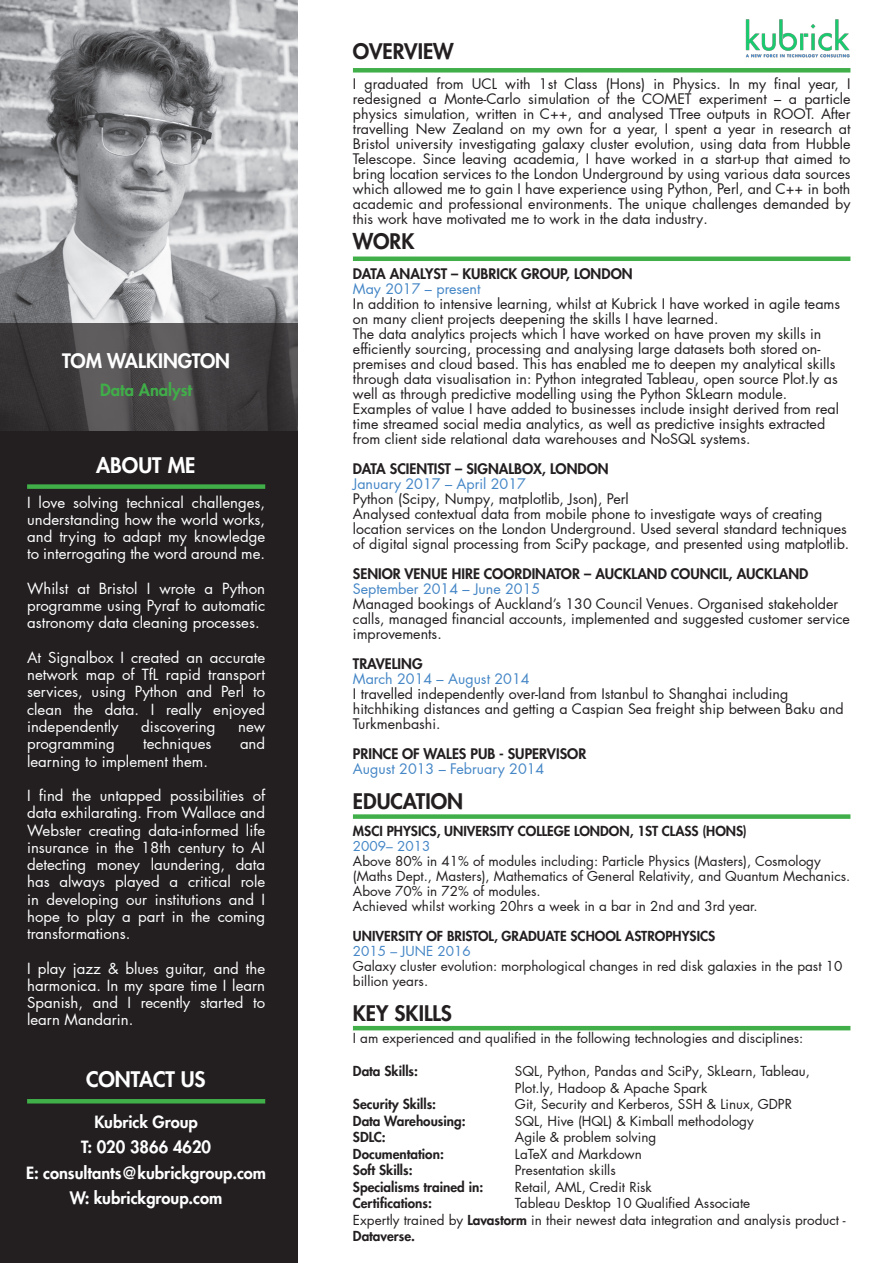
<style>
.page{position:relative;width:893px;height:1263px;background:#fff}
.page>*{position:absolute;margin:0;border:0;box-sizing:border-box;transform-origin:0 0}
.t1{font:800 21px "Futura LT Pro";color:#231f20}
.t2{font:800 21px "Futura LT Pro";color:#fff}
.t3{font:800 19.5px "Futura LT Pro";color:#fff}
.t4{font:800 16.5px "Futura LT Pro";color:#fff}
.t5{font:800 16.5px "Futura LT Pro";color:#40ae49}
.t6{font:15px/17.2px "Futura LT Pro";color:#fff;text-align:justify}
.t7{font:14.25px/15px "Futura LT Pro";color:#231f20}
.t8{font:800 14.25px "Futura LT Pro";color:#231f20}
.t9{font:14.25px "Futura LT Pro";color:#4486c6}
.t10{font:13.5px/15px "Futura LT Pro";color:#231f20}
.t11{font:800 13.5px "Futura LT Pro";color:#231f20}
.s1{font-weight:800}
.s2{color:#4486c6}
</style>
<div class="page">
<div style="left:353px;top:68px;width:497px;height:5px;background:#40ae49"></div>
<div style="left:353px;top:256px;width:497px;height:5px;background:#40ae49"></div>
<div style="left:353px;top:814px;width:497px;height:5px;background:#40ae49"></div>
<img style="left:745px;top:19px;width:105px;height:39px">
<hr style="left:353px;top:1026px;width:497px;height:4px;background:#40ae49">
<div style="left:0;top:0;width:298px;height:1263px;background:#231f20"></div>
<div style="left:27px;top:484px;width:238px;height:5px;background:#40ae49"></div>
<img style="left:0;top:0;width:298px;height:323px">
<svg style="left:0;top:323px;width:298px;height:108px;background:#444243"></svg>
<hr style="left:27px;top:1099px;width:238px;height:4px;background:#40ae49">
<p class="t3" style="left:62px;top:345px;width:169px">TOM WALKINGTON</p>
<p class="t5" style="left:100px;top:377px;width:93px">Data Analyst</p>
<p class="t2" style="left:96px;top:449px;width:101px">ABOUT ME</p>
<p class="t6" style="left:27px;top:493px;width:240px">I love solving technical challenges, understanding how the world works, and trying to adapt my knowledge to interrogating the word around me.</p>
<p class="t6" style="left:27px;top:580px;width:240px">Whilst at Bristol I wrote a Python programme using Pyraf to automatic astronomy data cleaning processes.</p>
<p class="t6" style="left:27px;top:649px;width:240px">At Signalbox I created an accurate network map of TfL rapid transport services, using Python and Perl to clean the data. I really enjoyed independently</p>
<p class="t6" style="left:141px;top:718px;width:76px">discovering</p>
<p class="t6" style="left:238px;top:718px;width:29px">new</p>
<p class="t6" style="left:27px;top:735px;width:89px">programming</p>
<p class="t6" style="left:143px;top:735px;width:70px">techniques</p>
<p class="t6" style="left:240px;top:735px;width:27px">and</p>
<p class="t6" style="left:27px;top:752px;width:182px">learning to implement them.</p>
<p class="t6" style="left:27px;top:787px;width:240px">I find the untapped possibilities of data exhilarating. From Wallace and Webster creating data-informed life insurance in the 18th century to AI detecting money laundering, data has always played a critical role in developing our institutions and I hope to play a part in the coming transformations.</p>
<p class="t6" style="left:27px;top:959px;width:240px">I play jazz &amp; blues guitar, and the harmonica. In my spare time I learn Spanish, and I recently started to learn Mandarin.</p>
<p class="t2" style="left:86px;top:1063px;width:121px">CONTACT US</p>
<p class="t4" style="left:94px;top:1109px;width:105px">Kubrick Group</p>
<p class="t4" style="left:81px;top:1135px;width:131px">T: 020 3866 4620</p>
<p class="t4" style="left:26px;top:1160px;width:241px">E: consultants@kubrickgroup.com</p>
<p class="t4" style="left:70px;top:1186px;width:154px">W: kubrickgroup.com</p>
<p class="t1" style="left:353px;top:35px;width:102px">OVERVIEW</p>
<p class="t7" style="left:353px;top:76px;width:499px;text-align:justify">I graduated from UCL with 1st Class (Hons) in Physics. In my final year, I redesigned a Monte-Carlo simulation of the COMET experiment – a particle physics simulation, written in C++, and analysed TTree outputs in ROOT. After travelling New Zealand on my own for a year, I spent a year in research at Bristol university investigating galaxy cluster evolution, using data from Hubble Telescope. Since leaving academia, I have worked in a start-up that aimed to bring location services to the London Underground by using various data sources which allowed me to gain I have experience using Python, Perl, and C++ in both academic and professional environments. The unique challenges demanded by this work have motivated me to work in the data industry.</p>
<p class="t1" style="left:353px;top:225px;width:63px">WORK</p>
<p class="t8" style="left:353px;top:263px;width:281px">DATA ANALYST – KUBRICK GROUP, LONDON</p>
<p class="t9" style="left:353px;top:279px;width:129px">May 2017 – present</p>
<p class="t7" style="left:353px;top:296px;width:489px">In addition to intensive learning, whilst at Kubrick I have worked in agile teams on many client projects deepening the skills I have learned.</p>
<p class="t7" style="left:353px;top:326px;width:486px">The data analytics projects which I have worked on have proven my skills in efficiently sourcing, processing and analysing large datasets both stored on&shy;premises and cloud based. This has enabled me to deepen my analytical skills through data visualisation in: Python integrated Tableau, open source Plot.ly as well as through predictive modelling using the Python SkLearn module.</p>
<p class="t7" style="left:353px;top:401px;width:487px">Examples of value I have added to businesses include insight derived from real time streamed social media analytics, as well as predictive insights extracted from client side relational data warehouses and NoSQL systems.</p>
<p class="t8" style="left:353px;top:458px;width:257px">DATA SCIENTIST – SIGNALBOX, LONDON</p>
<p class="t9" style="left:353px;top:474px;width:175px">January 2017 – April 2017</p>
<p class="t7" style="left:353px;top:491px;width:277px">Python (Scipy, Numpy, matplotlib, Json), Perl</p>
<p class="t7" style="left:353px;top:506px;width:498px">Analysed contextual data from mobile phone to investigate ways of creating location services on the London Underground. Used several standard techniques of digital signal processing from SciPy package, and presented using matplotlib.</p>
<p class="t8" style="left:353px;top:563px;width:457px">SENIOR VENUE HIRE COORDINATOR – AUCKLAND COUNCIL, AUCKLAND</p>
<p class="t9" style="left:353px;top:579px;width:189px">September 2014 – June 2015</p>
<p class="t7" style="left:353px;top:596px;width:498px">Managed bookings of Auckland’s 130 Council Venues. Organised stakeholder calls, managed financial accounts, implemented and suggested customer service improvements.</p>
<p class="t8" style="left:353px;top:653px;width:71px">TRAVELING</p>
<p class="t9" style="left:353px;top:669px;width:178px">March 2014 – August 2014</p>
<p class="t7" style="left:353px;top:686px;width:492px">I travelled independently over-land from Istanbul to Shanghai including hitchhiking distances and getting a Caspian Sea freight ship between Baku and<br>Turkmenbashi.</p>
<p class="t8" style="left:353px;top:743px;width:235px">PRINCE OF WALES PUB - SUPERVISOR</p>
<p class="t9" style="left:353px;top:759px;width:193px">August 2013 – February 2014</p>
<p class="t1" style="left:353px;top:786px;width:112px">EDUCATION</p>
<p class="t10" style="left:353px;top:823px;width:499px"><span class="s1">MSCI PHYSICS, UNIVERSITY COLLEGE LONDON, 1ST CLASS (HONS)<br></span><span class="s2">2009– 2013<br></span>Above 80% in 41% of modules including: Particle Physics (Masters), Cosmology (Maths Dept., Masters), Mathematics of General Relativity, and Quantum Mechanics.<br>Above 70% in 72% of modules.</p>
<p class="t10" style="left:353px;top:898px;width:406px">Achieved whilst working 20hrs a week in a bar in 2nd and 3rd year.</p>
<p class="t10" style="left:353px;top:928px;width:491px"><span class="s1">UNIVERSITY OF BRISTOL, GRADUATE SCHOOL ASTROPHYSICS<br></span><span class="s2">2015 – JUNE 2016<br></span>Galaxy cluster evolution: morphological changes in red disk galaxies in the past 10 billion years.</p>
<p class="t1" style="left:353px;top:997px;width:100px">KEY SKILLS</p>
<p class="t10" style="left:353px;top:1030px;width:452px">I am experienced and qualified in the following technologies and disciplines:</p>
<p class="t11" style="left:353px;top:1061px;width:67px">Data Skills:</p>
<p class="t10" style="left:515px;top:1063px;width:296px;line-height:16.5px">SQL, Python, Pandas and SciPy, SkLearn, Tableau,<br>Plot.ly, Hadoop &amp; Apache Spark</p>
<p class="t11" style="left:353px;top:1094px;width:85px">Security Skills:</p>
<p class="t10" style="left:515px;top:1096px;width:279px">Git, Security and Kerberos, SSH &amp; Linux, GDPR</p>
<p class="t11" style="left:353px;top:1110px;width:114px">Data Warehousing:</p>
<p class="t10" style="left:515px;top:1113px;width:240px">SQL, Hive (HQL) &amp; Kimball methodology</p>
<p class="t11" style="left:353px;top:1127px;width:34px">SDLC:</p>
<p class="t10" style="left:515px;top:1129px;width:143px">Agile &amp; problem solving</p>
<p class="t11" style="left:353px;top:1143px;width:92px">Documentation:</p>
<p class="t10" style="left:515px;top:1146px;width:129px">LaTeX and Markdown</p>
<p class="t11" style="left:353px;top:1160px;width:61px">Soft Skills:</p>
<p class="t10" style="left:515px;top:1162px;width:102px">Presentation skills</p>
<p class="t11" style="left:353px;top:1176px;width:132px">Specialisms trained in:</p>
<p class="t10" style="left:515px;top:1179px;width:138px">Retail, AML, Credit Risk</p>
<p class="t11" style="left:353px;top:1193px;width:80px">Certifications:</p>
<p class="t10" style="left:515px;top:1195px;width:237px">Tableau Desktop 10 Qualified Associate</p>
<p class="t10" style="left:353px;top:1211px;width:494px;line-height:16.5px">Expertly trained by <span class="s1">Lavastorm</span> in their newest data integration and analysis product -<br><span class="s1">Dataverse.</span></p>
</div>
